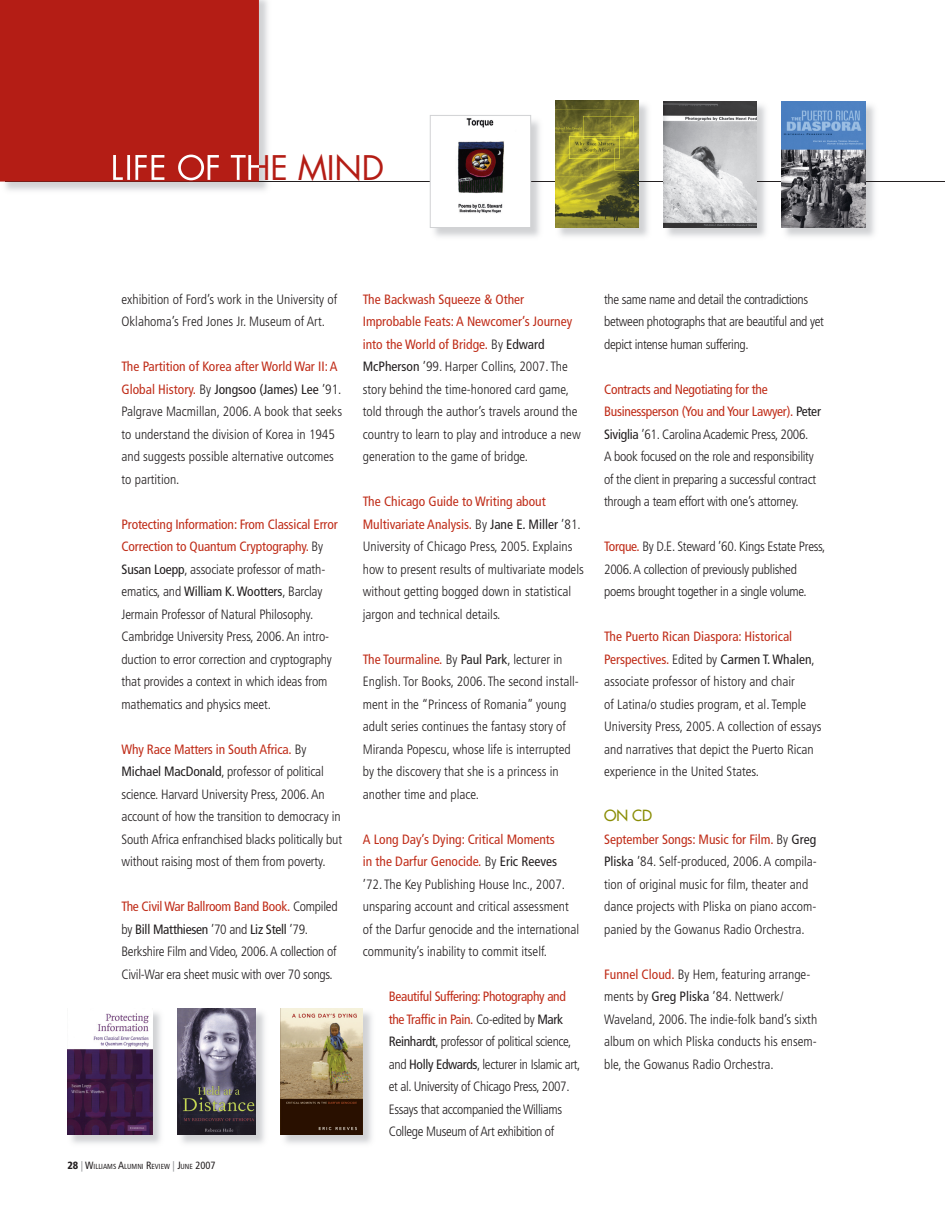
<style>
.page{position:relative;width:945px;height:1215px;background:#fff}
.page>*{position:absolute;margin:0;border:0;box-sizing:border-box;transform-origin:0 0}
.t1{font:33px "Futura";letter-spacing:-.01em;color:#b41d15}
.t2{font:15px "Futura";color:#8a8d06}
.t3{font:300 condensed 13.5px/22.5px "Frutiger";color:#231f20}
.t4{font:300 condensed 13.5px/22.5px "Frutiger";letter-spacing:-.02em;color:#231f20}
.t5{font:300 condensed 13.5px/22.5px "Frutiger";letter-spacing:-.025em;color:#231f20}
.t6{font:condensed 7.35px "Frutiger";color:#231f20}
.s1{font-weight:400;color:#c02d19}
.s2{font-weight:400}
.s3{font-weight:900;font-size:10.5px}
.s4{font-size:10.5px;color:#939598}
.s5{font-size:10.5px}
</style>
<div class="page">
<hr style="left:5px;top:181px;width:940px;height:1px;background:#231f20">
<div style="left:0;top:0;width:259px;height:182px;background:#b41d15"></div>
<img style="left:663px;top:101px;width:103px;height:136px">
<img style="left:664px;top:101px;width:92px;height:126px">
<img style="left:555px;top:100px;width:93px;height:137px">
<img style="left:556px;top:101px;width:83px;height:127px">
<img style="left:432px;top:118px;width:97px;height:96px">
<div style="left:430px;top:115px;width:101px;height:113px;border:1px solid #d1d2d4"></div>
<img style="left:781px;top:101px;width:94px;height:136px">
<img style="left:782px;top:101px;width:83px;height:126px">
<img style="left:177px;top:1008px;width:79px;height:127px">
<img style="left:67px;top:1012px;width:94px;height:132px">
<img style="left:68px;top:1012px;width:84px;height:123px">
<img style="left:280px;top:1008px;width:92px;height:136px">
<img style="left:281px;top:1008px;width:82px;height:127px">
<h1 class="t1" style="left:247px;top:147px;width:139px">HE MIND</h1>
<p class="t3" style="left:122px;top:288px;width:217px">exhibition of Ford’s work in the University of<br>Oklahoma’s Fred Jones Jr. Museum of Art.</p>
<p class="t3" style="left:122px;top:356px;width:222px"><span class="s1">The Partition of Korea after World War II: A Global History.</span> By <span class="s2">Jongsoo (James) Lee</span> ’91.<br>Palgrave Macmillan, 2006. A book that seeks to understand the division of Korea in 1945 and suggests possible alternative outcomes to partition.</p>
<p class="t3" style="left:122px;top:513px;width:218px"><span class="s1">Protecting Information: From Classical Error Correction to Quantum Cryptography.</span> By <span class="s2">Susan Loepp</span>, associate professor of math&shy;ematics, and <span class="s2">William K. Wootters</span>, Barclay Jermain Professor of Natural Philosophy.<br>Cambridge University Press, 2006. An intro&shy;duction to error correction and cryptography that provides a context in which ideas from mathematics and physics meet.</p>
<p class="t3" style="left:122px;top:738px;width:222px"><span class="s1">Why Race Matters in South Africa.</span> By <span class="s2">Michael MacDonald</span>, professor of political science. Harvard University Press, 2006. An account of how the transition to democracy in South Africa enfranchised blacks politically but without raising most of them from poverty.</p>
<p class="t4" style="left:122px;top:896px;width:218px"><span class="s1">The Civil War Ballroom Band Book.</span> Compiled by <span class="s2">Bill Matthiesen</span> ’70 and <span class="s2">Liz Stell</span> ’79.<br>Berkshire Film and Video, 2006. A collection of Civil-War era sheet music with over 70 songs.</p>
<p class="t6" style="left:68px;top:1162px;width:150px"><span class="s3">28</span> <span class="s4">|</span> <span class="s5">W</span>ILLIAMS <span class="s5">A</span>LUMNI <span class="s5">R</span>EVIEW <span class="s4">|</span> <span class="s5">J</span>UNE <span class="s5">2007</span></p>
<p class="t3" style="left:363px;top:288px;width:219px"><span class="s1">The Backwash Squeeze &amp; Other Improbable Feats: A Newcomer’s Journey into the World of Bridge.</span> By <span class="s2">Edward McPherson</span> ’99. Harper Collins, 2007. The story behind the time-honored card game, told through the author’s travels around the country to learn to play and introduce a new generation to the game of bridge.</p>
<p class="t3" style="left:363px;top:491px;width:223px"><span class="s1">The Chicago Guide to Writing about Multivariate Analysis.</span> By <span class="s2">Jane E. Miller</span> ’81.<br>University of Chicago Press, 2005. Explains how to present results of multivariate models without getting bogged down in statistical jargon and technical details.</p>
<p class="t3" style="left:363px;top:648px;width:218px"><span class="s1">The Tourmaline.</span> By <span class="s2">Paul Park</span>, lecturer in English. Tor Books, 2006. The second install&shy;ment in the “Princess of Romania” young adult series continues the fantasy story of Miranda Popescu, whose life is interrupted by the discovery that she is a princess in another time and place.</p>
<p class="t3" style="left:363px;top:828px;width:218px"><span class="s1">A Long Day’s Dying: Critical Moments<br>in the Darfur Genocide.</span> By <span class="s2">Eric Reeves </span>’72. The Key Publishing House Inc., 2007. unsparing account and critical assessment of the Darfur genocide and the international community’s inability to commit itself.</p>
<p class="t5" style="left:389px;top:986px;width:193px"><span class="s1">Beautiful Suffering: Photography and the Traffic in Pain.</span> Co-edited by <span class="s2">Mark Reinhardt</span>, professor of political science, and <span class="s2">Holly Edwards</span>, lecturer in Islamic art, et al. University of Chicago Press, 2007.<br>Essays that accompanied the Williams College Museum of Art exhibition of</p>
<p class="t5" style="left:604px;top:288px;width:221px">the same name and detail the contradictions between photographs that are beautiful and yet depict intense human suffering.</p>
<p class="t4" style="left:604px;top:378px;width:218px"><span class="s1">Contracts and Negotiating for the Businessperson (You and Your Lawyer).</span> <span class="s2">Peter Siviglia</span> ’61. Carolina Academic Press, 2006.<br>A book focused on the role and responsibility of the client in preparing a successful contract through a team effort with one’s attorney.</p>
<p class="t4" style="left:604px;top:536px;width:223px"><span class="s1">Torque.</span> By D.E. Steward ’60. Kings Estate Press,<br>2006. A collection of previously published poems brought together in a single volume.</p>
<p class="t3" style="left:604px;top:626px;width:219px"><span class="s1">The Puerto Rican Diaspora: Historical Perspectives.</span> Edited by <span class="s2">Carmen T. Whalen</span>, associate professor of history and chair<br>of Latina/o studies program, et al. Temple University Press, 2005. A collection of essays and narratives that depict the Puerto Rican experience in the United States.</p>
<p class="t2" style="left:604px;top:806px;width:49px">ON CD</p>
<p class="t3" style="left:604px;top:828px;width:214px"><span class="s1">September Songs: Music for Film.</span> By <span class="s2">Greg Pliska</span> ’84. Self-produced, 2006. A compila&shy;tion of original music for film, theater and dance projects with Pliska on piano accom&shy;panied by the Gowanus Radio Orchestra.</p>
<p class="t3" style="left:604px;top:963px;width:215px"><span class="s1">Funnel Cloud.</span> By Hem, featuring arrange&shy;ments by <span class="s2">Greg Pliska</span> ’84. Nettwerk/ Waveland, 2006. The indie-folk band’s sixth album on which Pliska conducts his ensem&shy;ble, the Gowanus Radio Orchestra.</p>
</div>
